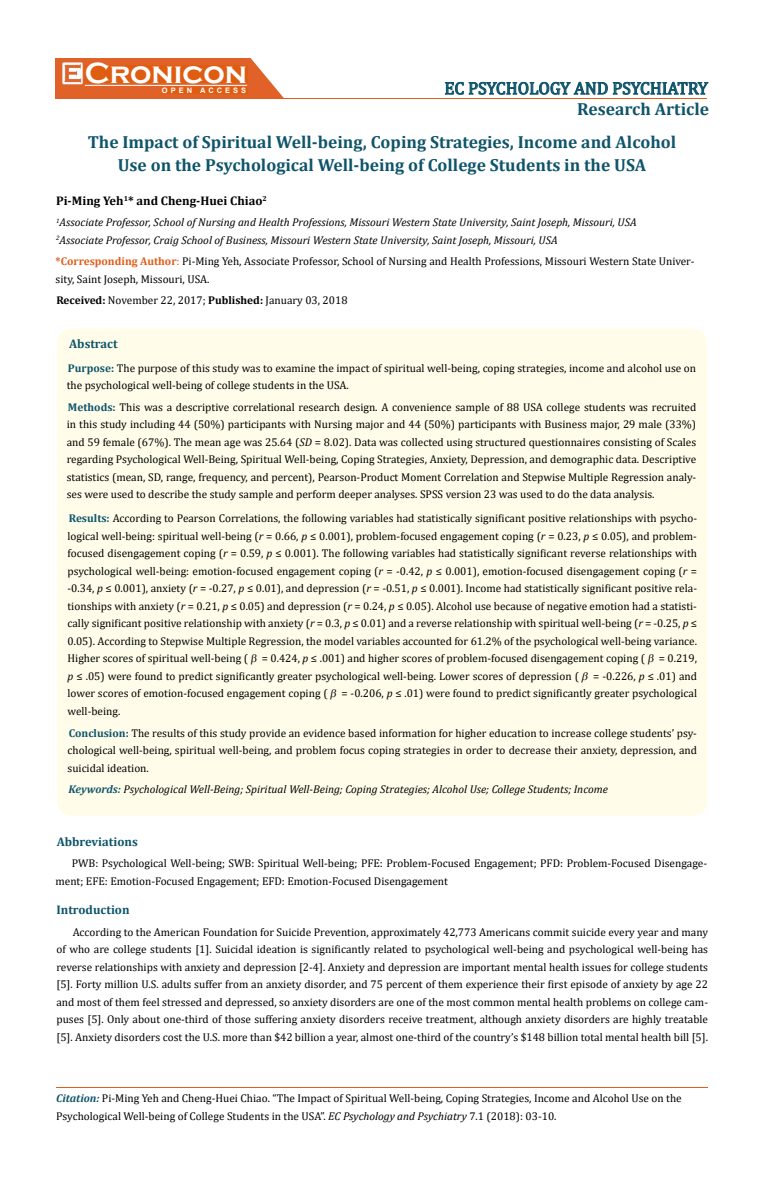
<style>
.page{position:relative;width:764px;height:1187px;background:#fff}
.page>*{position:absolute;margin:0;border:0;box-sizing:border-box;transform-origin:0 0}
.t1{font:700 30px "Copperplate Gothic";color:#fff}
.t2{font:700 17.5px/33.5px "Cambria";color:#0e546a}
.t3{font:17.5px "Cambria";color:#0e546a}
.t4{font:700 12.5px "Cambria";color:#0e546a}
.t5{font:700 12.5px "Cambria";color:#000}
.t6{font:11.25px/17.5px "Cambria";color:#000;text-align:justify}
.t7{font:italic 11.25px/17.5px "Cambria";color:#000}
.t8{font:700 7.5px "Arial";letter-spacing:.4em;color:#fff}
.s1{font-weight:700;color:#e05d1a}
.s2{color:#e05d1a}
.s3{font-weight:700}
.s4{font-weight:700;color:#0e546a}
.s5{font-style:italic}
.s6{font-weight:700;font-style:italic;color:#0e546a}
</style>
<div class="page">
<div style="left:56px;top:58px;width:242px;height:41px;background:#e06228"></div>
<svg style="left:250px;top:58px;width:48px;height:40px"></svg>
<img style="left:62px;top:62px;width:21px;height:22px">
<div style="left:85px;top:66px;width:162px;height:17px;background:#df5d11"></div>
<div style="left:162px;top:87px;width:85px;height:6px;background:#df5d11"></div>
<svg style="left:445px;top:82px;width:263px;height:13px"></svg>
<hr style="left:85px;top:85px;width:162px;height:1px;background:#fff">
<hr style="left:232px;top:98px;width:475px;height:1px;background:#e05d1a">
<hr style="left:56px;top:1087px;width:651px;height:1px;background:#e05d1a">
<div style="left:57px;top:328px;width:650px;height:487px;background:#fffde9;border-radius:15px"></div>
<h1 class="t1" style="left:85px;top:56px;width:164px">Cronicon</h1>
<p class="t8" style="left:162px;top:85px;width:86px">OPEN ACCESS</p>
<h2 class="t3" style="left:444px;top:78px;width:265px">EC PSYCHOLOGY AND PSYCHIATRY</h2>
<h2 class="t2" style="left:88px;top:91px;width:623px;text-indent:489px">Research Article<br>The Impact of Spiritual Well-being, Coping Strategies, Income and Alcohol</h2>
<h2 class="t2" style="left:118px;top:147px;width:530px">Use on the Psychological Well-being of College Students in the USA</h2>
<p class="t5" style="left:56px;top:192px;width:212px">Pi-Ming Yeh<sup>1</sup>* and Cheng-Huei Chiao<sup>2</sup></p>
<p class="t7" style="left:56px;top:213px;width:582px"><sup>1</sup>Associate Professor, School of Nursing and Health Professions, Missouri Western State University, Saint Joseph, Missouri, USA<br><sup>2</sup>Associate Professor, Craig School of Business, Missouri Western State University, Saint Joseph, Missouri, USA</p>
<p class="t6" style="left:56px;top:253px;width:640px"><span class="s1">*Corresponding Author</span><span class="s2">:</span> Pi-Ming Yeh, Associate Professor, School of Nursing and Health Professions, Missouri Western State Univer&shy;sity, Saint Joseph, Missouri, USA.</p>
<p class="t6" style="left:56px;top:291px;width:293px"><span class="s3">Received:</span> November 22, 2017; <span class="s3">Published:</span> January 03, 2018</p>
<p class="t4" style="left:69px;top:335px;width:50px">Abstract</p>
<p class="t6" style="left:67px;top:359px;width:631px"><span class="s4">Purpose:</span> The purpose of this study was to examine the impact of spiritual well-being, coping strategies, income and alcohol use on the psychological well-being of college students in the USA.</p>
<p class="t6" style="left:67px;top:398px;width:631px"><span class="s4">Methods:</span> This was a descriptive correlational research design. A convenience sample of 88 USA college students was recruited in this study including 44 (50%) participants with Nursing major and 44 (50%) participants with Business major, 29 male (33%) and 59 female (67%). The mean age was 25.64 (<span class="s5">SD</span> = 8.02). Data was collected using structured questionnaires consisting of Scales regarding Psychological Well-Being, Spiritual Well-being, Coping Strategies, Anxiety, Depression, and demographic data. Descriptive statistics (mean, SD, range, frequency, and percent), Pearson-Product Moment Correlation and Stepwise Multiple Regression analy&shy;ses were used to describe the study sample and perform deeper analyses. SPSS version 23 was used to do the data analysis.</p>
<p class="t6" style="left:67px;top:509px;width:631px"><span class="s4">Results:</span> According to Pearson Correlations, the following variables had statistically significant positive relationships with psycho&shy;logical well-being: spiritual well-being (<span class="s5">r</span> = 0.66, <span class="s5">p</span> ≤ 0.001), problem-focused engagement coping (<span class="s5">r</span> = 0.23, <span class="s5">p</span> ≤ 0.05), and problem&shy;focused disengagement coping (<span class="s5">r</span> = 0.59, <span class="s5">p</span> ≤ 0.001). The following variables had statistically significant reverse relationships with psychological well-being: emotion-focused engagement coping (<span class="s5">r</span> = -0.42, <span class="s5">p</span> ≤ 0.001), emotion-focused disengagement coping (<span class="s5">r</span> = -0.34, <span class="s5">p</span> ≤ 0.001), anxiety (<span class="s5">r</span> = -0.27, <span class="s5">p</span> ≤ 0.01), and depression (<span class="s5">r</span> = -0.51, <span class="s5">p</span> ≤ 0.001). Income had statistically significant positive rela&shy;tionships with anxiety (<span class="s5">r</span> = 0.21, <span class="s5">p</span> ≤ 0.05) and depression (<span class="s5">r</span> = 0.24, <span class="s5">p</span> ≤ 0.05). Alcohol use because of negative emotion had a statisti&shy;cally significant positive relationship with anxiety (<span class="s5">r</span> = 0.3, <span class="s5">p</span> ≤ 0.01) and a reverse relationship with spiritual well-being (<span class="s5">r</span> = -0.25, <span class="s5">p</span> ≤ 0.05). According to Stepwise Multiple Regression, the model variables accounted for 61.2% of the psychological well-being variance.<br>Higher scores of spiritual well-being ( = 0.424, <span class="s5">p</span> ≤ .001) and higher scores of problem-focused disengagement coping ( = 0.219, <span class="s5">p</span> ≤ .05) were found to predict significantly greater psychological well-being. Lower scores of depression (</p>
<p class="t6" style="left:67px;top:666px;width:631px;text-indent:526px">= -0.226, <span class="s5">p</span> ≤ .01) and lower scores of emotion-focused engagement coping ( = -0.206, <span class="s5">p</span> ≤ .01) were found to predict significantly greater psychological well-being.</p>
<p class="t6" style="left:68px;top:724px;width:631px"><span class="s4">Conclusion:</span> The results of this study provide an evidence based information for higher education to increase college students’ psy&shy;chological well-being, spiritual well-being, and problem focus coping strategies in order to decrease their anxiety, depression, and suicidal ideation.</p>
<p class="t7" style="left:68px;top:780px;width:541px"><span class="s4">Keywords:</span> Psychological Well-Being; Spiritual Well-Being; Coping Strategies; Alcohol Use; College Students; Income</p>
<p class="t4" style="left:57px;top:832px;width:82px">Abbreviations</p>
<p class="t6" style="left:56px;top:854px;width:653px;text-indent:16px">PWB: Psychological Well-being; SWB: Spiritual Well-being; PFE: Problem-Focused Engagement; PFD: Problem-Focused Disengage&shy;ment; EFE: Emotion-Focused Engagement; EFD: Emotion-Focused Disengagement</p>
<p class="t4" style="left:56px;top:900px;width:75px">Introduction</p>
<p class="t6" style="left:56px;top:922px;width:653px;text-indent:16px">According to the American Foundation for Suicide Prevention, approximately 42,773 Americans commit suicide every year and many of who are college students [1]. Suicidal ideation is significantly related to psychological well-being and psychological well-being has reverse relationships with anxiety and depression [2-4]. Anxiety and depression are important mental health issues for college students [5]. Forty million U.S. adults suffer from an anxiety disorder, and 75 percent of them experience their first episode of anxiety by age 22 and most of them feel stressed and depressed, so anxiety disorders are one of the most common mental health problems on college cam&shy;puses [5]. Only about one-third of those suffering anxiety disorders receive treatment, although anxiety disorders are highly treatable [5]. Anxiety disorders cost the U.S. more than $42 billion a year, almost one-third of the country’s $148 billion total mental health bill [5].</p>
<p class="t6" style="left:56px;top:1089px;width:627px"><span class="s6">Citation:</span> Pi-Ming Yeh and Cheng-Huei Chiao. “The Impact of Spiritual Well-being, Coping Strategies, Income and Alcohol Use on the<br>Psychological Well-being of College Students in the USA”. <span class="s5">EC Psychology and Psychiatry</span> 7.1 (2018): 03-10.</p>
</div>
